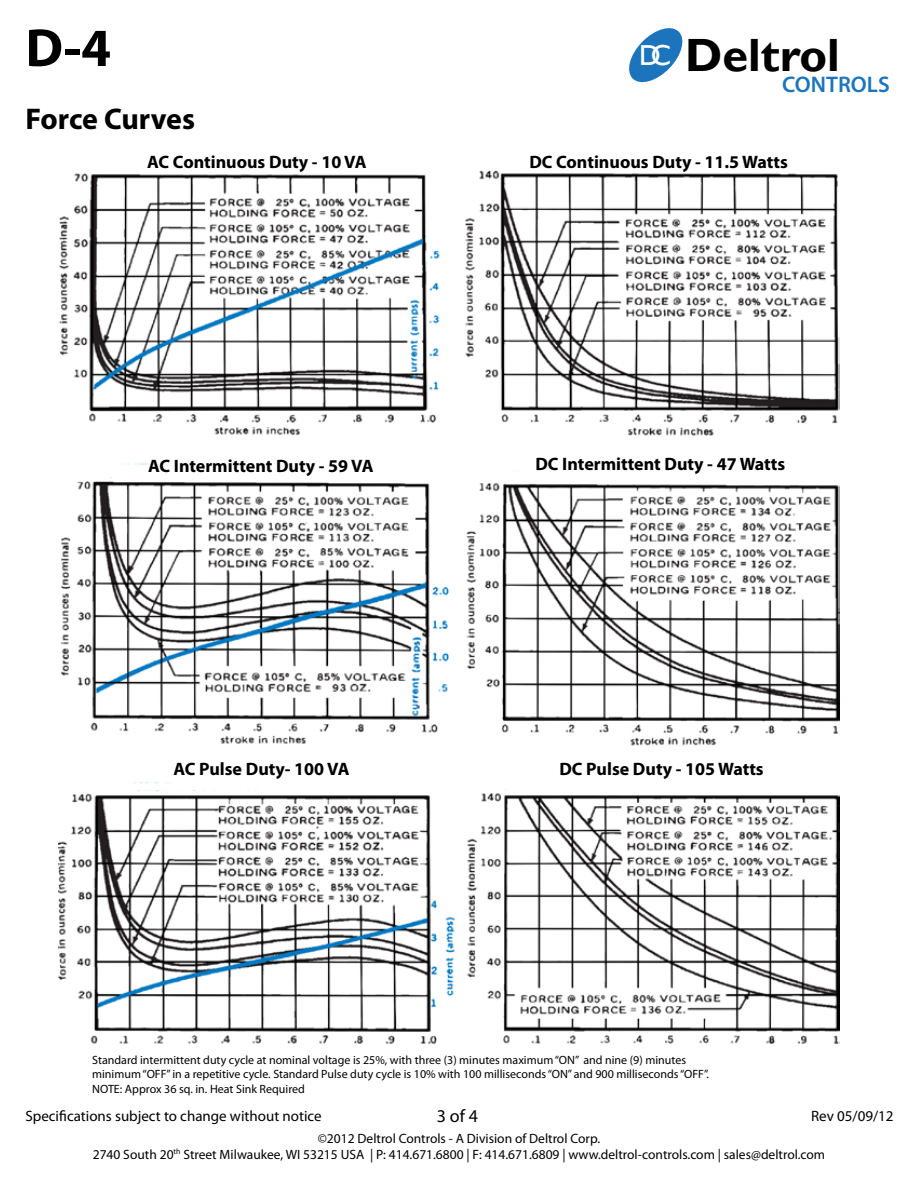
<style>
.page{position:relative;width:918px;height:1188px;background:#fff}
.page>*{position:absolute;margin:0;border:0;box-sizing:border-box;transform-origin:0 0}
.t1{font:700 54px "Myriad Pro";color:#000}
.t2{font:700 46.65px "Gill Sans";color:#000}
.t3{font:700 30px "Myriad Pro";letter-spacing:-.01em;color:#000}
.t4{font:28.95px "Gill Sans";color:#fff}
.t5{font:600 22.65px "Myriad Pro";color:#1c75bc}
.t6{font:700 18px "Myriad Pro";color:#000}
.t7{font:18px "Myriad Pro";color:#000}
.t8{font:15px "Myriad Pro";color:#000}
.t9{font:13.5px/16.2px "Myriad Pro";color:#000;text-align:center}
.t10{font:12px/14.4px "Myriad Pro";color:#000}
</style>
<div class="page">
<svg style="left:629px;top:28px;width:54px;height:55px"></svg>
<img style="left:58px;top:171px;width:782px;height:873px">
<h1 class="t1" style="left:26px;top:13px;width:87px">D-4</h1>
<h3 class="t4" style="left:639px;top:39px;width:34px">DC</h3>
<h2 class="t2" style="left:685px;top:27px;width:156px">Deltrol</h2>
<h3 class="t5" style="left:782px;top:70px;width:109px">CONTROLS</h3>
<h3 class="t3" style="left:26px;top:99px;width:171px">Force Curves</h3>
<h3 class="t6" style="left:147px;top:150px;width:221px">AC Continuous Duty - 10 VA</h3>
<h3 class="t6" style="left:529px;top:150px;width:260px">DC Continuous Duty - 11.5 Watts</h3>
<h3 class="t6" style="left:148px;top:454px;width:227px">AC Intermittent Duty - 59 VA</h3>
<h3 class="t6" style="left:173px;top:757px;width:178px">AC Pulse Duty- 100 VA</h3>
<h3 class="t6" style="left:535px;top:452px;width:251px">DC Intermittent Duty - 47 Watts</h3>
<h3 class="t6" style="left:559px;top:757px;width:206px">DC Pulse Duty - 105 Watts</h3>
<p class="t10" style="left:92px;top:1053px;width:618px">Standard intermittent duty cycle at nominal voltage is 25%, with three (3) minutes maximum “ON” and nine (9) minutes minimum “OFF” in a repetitive cycle. Standard Pulse duty cycle is 10% with 100 milliseconds “ON” and 900 milliseconds “OFF”.<br>NOTE: Approx 36 sq. in. Heat Sink Required</p>
<p class="t8" style="left:26px;top:1107px;width:298px">Specifications subject to change without notice</p>
<h3 class="t7" style="left:437px;top:1105px;width:43px">3 of 4</h3>
<p class="t8" style="left:811px;top:1107px;width:84px">Rev 05/09/12</p>
<p class="t9" style="left:93px;top:1130px;width:734px">©2012 Deltrol Controls - A Division of Deltrol Corp.<br>2740 South 20<sup>th</sup> Street Milwaukee, WI 53215 USA | P: 414.671.6800 | F: 414.671.6809 | www.deltrol-controls.com | sales@deltrol.com</p>
</div>
